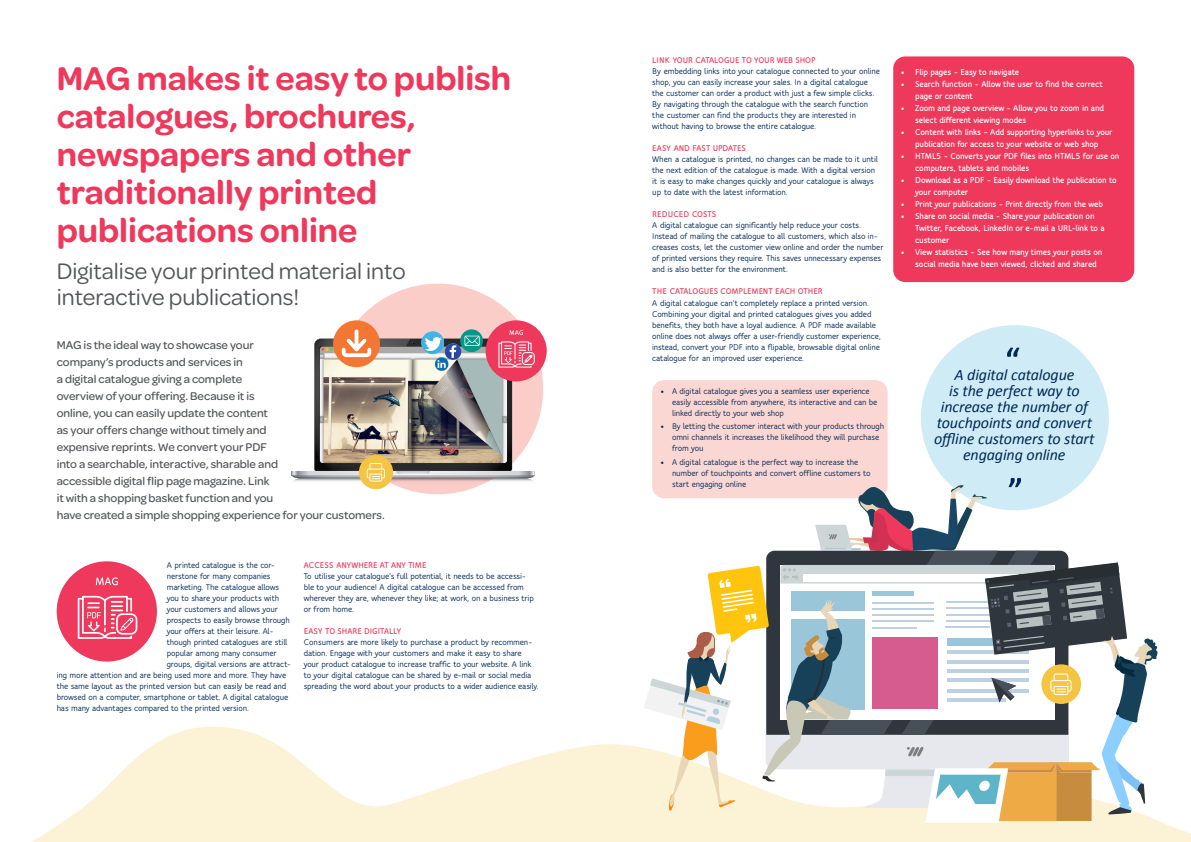
<style>
.page{position:relative;width:1191px;height:842px;background:#fff}
.page>*{position:absolute;margin:0;border:0;box-sizing:border-box;transform-origin:0 0}
.small_sub{font:600 35px/38px "Omnes";color:#ee385c}
.small_sub-2{font:24px "Omnes";color:#54555a}
.mggintroduction{font:italic 16px/16px "Calibri";letter-spacing:-.01em;color:#002956;text-align:center}
.mggintroduction-2{font:500 12px/17px "Omnes";letter-spacing:-.005em;color:#54555a}
.t1{font:800 9.2px/12px "Speak OT";letter-spacing:-.015em;color:#fff}
.t2{font:700 9px/11px "Speak OT";letter-spacing:-.02em;color:#002956}
.t3{font:800 9px "Speak OT";letter-spacing:-.005em;color:#ee385c}
.s1{font-family:"Omnes";font-weight:600}
</style>
<div class="page">
<svg style="left:32px;top:727px;width:1159px;height:115px;fill:#fcf2d6"></svg>
<div style="left:652px;top:380px;width:235px;height:118px;background:#fbd7d3;border-radius:12px"></div>
<div style="left:893px;top:56px;width:241px;height:226px;background:#ee385c;border-radius:12px"></div>
<div style="left:332px;top:284px;width:211px;height:210px;background:#facdc9;border-radius:50%"></div>
<div style="left:57px;top:561px;width:100px;height:100px;background:#ee385c;border-radius:50%"></div>
<svg style="left:96px;top:577px;width:22px;height:8px"></svg>
<svg style="left:78px;top:596px;width:59px;height:43px"></svg>
<div style="left:485px;top:320px;width:62px;height:61px;background:#ee385c;border-radius:50%"></div>
<div style="left:921px;top:325px;width:187px;height:185px;background:#cfebf5;border-radius:50%"></div>
<svg style="left:1007px;top:348px;width:12px;height:9px"></svg>
<div style="left:333px;top:320px;width:47px;height:47px;background:#f37733;border-radius:50%"></div>
<div style="left:359px;top:455px;width:34px;height:34px;background:#f4c542;border-radius:50%"></div>
<img style="left:291px;top:329px;width:244px;height:155px">
<svg style="left:643px;top:478px;width:516px;height:345px"></svg>
<p class="small_sub" style="left:57px;top:57px;width:456px">MAG makes it easy to publish catalogues, brochures, newspapers and other traditionally printed publications online</p>
<p class="small_sub-2" style="left:57px;top:255px;width:350px">Digitalise your printed material into</p>
<p class="small_sub-2" style="left:57px;top:281px;width:244px">interactive publications!</p>
<p class="mggintroduction-2" style="left:57px;top:335px;width:330px">MAG is the ideal way to showcase your<br>company’s products and services in<br>a digital catalogue giving a complete<br>overview of your offering. Because it is<br>online, you can easily update the content<br>as your offers change without timely and<br>expensive reprints. We convert your PDF<br>into a searchable, interactive, sharable and<br>accessible digital flip page magazine. Link<br>it with a shopping basket function and you<br>have created a simple shopping experience for your customers.</p>
<p class="t2" style="left:167px;top:559px;width:110px">A printed catalogue is the cor-</p>
<p class="t2" style="left:167px;top:570px;width:105px">nerstone for many companies</p>
<p class="t2" style="left:167px;top:581px;width:114px">marketing. The catalogue allows</p>
<p class="t2" style="left:167px;top:592px;width:114px">you to share your products with</p>
<p class="t2" style="left:167px;top:603px;width:113px">your customers and allows your</p>
<p class="t2" style="left:167px;top:614px;width:125px">prospects to easily browse through</p>
<p class="t2" style="left:167px;top:625px;width:108px">your offers at their leisure. Al-</p>
<p class="t2" style="left:167px;top:636px;width:122px">though printed catalogues are still</p>
<p class="t2" style="left:167px;top:647px;width:111px">popular among many consumer</p>
<p class="t2" style="left:167px;top:658px;width:126px">groups, digital versions are attract-</p>
<p class="t2" style="left:57px;top:669px;width:231px">ing more attention and are being used more and more. They have</p>
<p class="t2" style="left:57px;top:680px;width:231px">the same layout as the printed version but can easily be read and</p>
<p class="t2" style="left:57px;top:691px;width:233px">browsed on a computer, smartphone or tablet. A digital catalogue</p>
<p class="t2" style="left:57px;top:702px;width:194px">has many advantages compared to the printed version.</p>
<p class="t3" style="left:304px;top:559px;width:124px">ACCESS ANYWHERE AT ANY TIME</p>
<p class="t2" style="left:304px;top:570px;width:231px">To utilise your catalogue’s full potential, it needs to be accessi&shy;ble to your audience! A digital catalogue can be accessed from wherever they are, whenever they like; at work, on a business trip or from home.</p>
<p class="t3" style="left:304px;top:625px;width:99px">EASY TO SHARE DIGITALLY</p>
<p class="t2" style="left:304px;top:636px;width:236px">Consumers are more likely to purchase a product by recommen&shy;dation. Engage with your customers and make it easy to share your product catalogue to increase traffic to your website. A link to your digital catalogue can be shared by e-mail or social media spreading the word about your products to a wider audience easily.</p>
<p class="t3" style="left:652px;top:55px;width:165px">LINK YOUR CATALOGUE TO YOUR WEB SHOP</p>
<p class="t2" style="left:652px;top:66px;width:229px">By embedding links into your catalogue connected to your online shop, you can easily increase your sales. In a digital catalogue</p>
<p class="t2" style="left:652px;top:88px;width:224px">the customer can order a product with just a few simple clicks.</p>
<p class="t2" style="left:652px;top:99px;width:217px">By navigating through the catalogue with the search function</p>
<p class="t2" style="left:652px;top:110px;width:205px">the customer can find the products they are interested in</p>
<p class="t2" style="left:652px;top:121px;width:165px">without having to browse the entire catalogue.</p>
<p class="t3" style="left:652px;top:143px;width:95px">EASY AND FAST UPDATES</p>
<p class="t2" style="left:652px;top:154px;width:227px">When a catalogue is printed, no changes can be made to it until the next edition of the catalogue is made. With a digital version</p>
<p class="t2" style="left:652px;top:176px;width:223px">it is easy to make changes quickly and your catalogue is always</p>
<p class="t2" style="left:652px;top:187px;width:137px">up to date with the latest information.</p>
<p class="t3" style="left:652px;top:209px;width:65px">REDUCED COSTS</p>
<p class="t2" style="left:652px;top:220px;width:233px">A digital catalogue can significantly help reduce your costs.<br>Instead of mailing the catalogue to all customers, which also in&shy;creases costs, let the customer view online and order the number of printed versions they require. This saves unnecessary expenses and is also better for the environment.</p>
<p class="t3" style="left:652px;top:286px;width:172px">THE CATALOGUES COMPLEMENT EACH OTHER</p>
<p class="t2" style="left:652px;top:297px;width:230px">A digital catalogue can’t completely replace a printed version.<br>Combining your digital and printed catalogues gives you added benefits, they both have a loyal audience. A PDF made available online does not always offer a user-friendly customer experience, instead, convert your PDF into a flipable, browsable digital online catalogue for an improved user experience.</p>
<p class="t2" style="left:672px;top:385px;width:207px;text-indent:-11px"><span class="s1">•</span> A digital catalogue gives you a seamless user experience easily accessible from anywhere, its interactive and can be linked directly to your web shop</p>
<p class="t2" style="left:672px;top:421px;width:214px;text-indent:-11px"><span class="s1">•</span> By letting the customer interact with your products through omni channels it increases the likelihood they will purchase from you</p>
<p class="t2" style="left:672px;top:457px;width:200px;text-indent:-11px"><span class="s1">•</span> A digital catalogue is the perfect way to increase the number of touchpoints and convert offline customers to start engaging online</p>
<p class="t1" style="left:901px;top:66px;width:120px"><span class="s1">•</span> Flip pages - Easy to navigate</p>
<p class="t1" style="left:915px;top:78px;width:189px;text-indent:-14px"><span class="s1">•</span> Search function - Allow the user to find the correct page or content</p>
<p class="t1" style="left:915px;top:102px;width:190px;text-indent:-14px"><span class="s1">•</span> Zoom and page overview - Allow you to zoom in and select different viewing modes</p>
<p class="t1" style="left:901px;top:126px;width:213px;text-align:center"><span class="s1">•</span> Content with links – Add supporting hyperlinks to your publication for access to your website or web shop</p>
<p class="t1" style="left:915px;top:150px;width:206px;text-indent:-14px"><span class="s1">•</span> HTML5 - Converts your PDF files into HTML5 for use on computers, tablets and mobiles</p>
<p class="t1" style="left:915px;top:174px;width:203px;text-indent:-14px"><span class="s1">•</span> Download as a PDF - Easily download the publication to your computer</p>
<p class="t1" style="left:901px;top:198px;width:203px"><span class="s1">•</span> Print your publications - Print directly from the web</p>
<p class="t1" style="left:915px;top:210px;width:191px;text-indent:-14px"><span class="s1">•</span> Share on social media - Share your publication on<br>Twitter, Facebook, LinkedIn or e-mail a URL-link to a customer</p>
<p class="t1" style="left:915px;top:246px;width:189px;text-indent:-14px"><span class="s1">•</span> View statistics – See how many times your posts on social media have been viewed, clicked and shared</p>
<p class="mggintroduction" style="left:954px;top:366px;width:121px">A digital catalogue</p>
<p class="mggintroduction" style="left:934px;top:382px;width:162px">is the perfect way to increase the number of touchpoints and convert offline customers to start engaging online</p>
</div>
